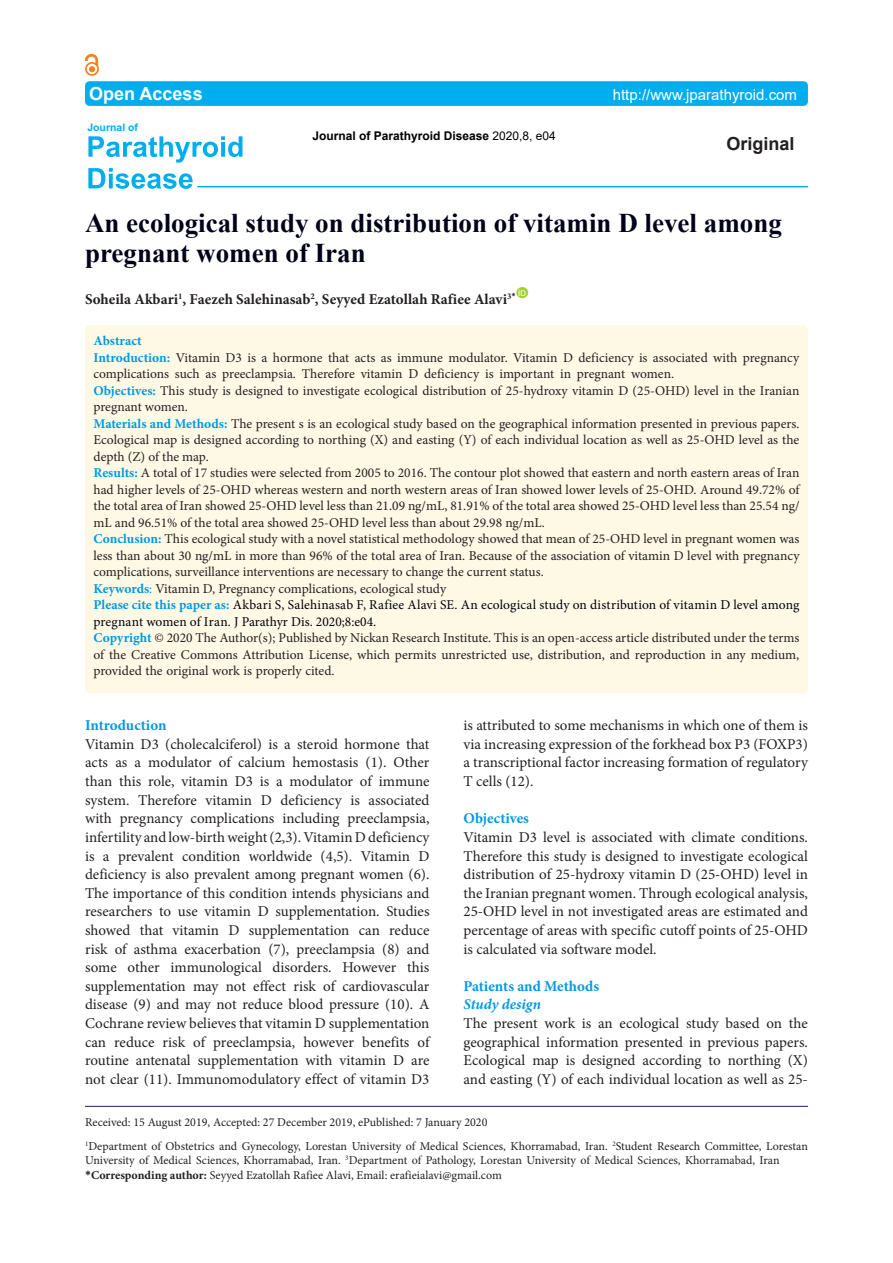
<style>
.page{position:relative;width:893px;height:1263px;background:#fff}
.page>*{position:absolute;margin:0;border:0;box-sizing:border-box;transform-origin:0 0}
.Pa3{font:700 27px/30px "Times New Roman";color:#000118}
.t1{font:700 18px "Arial";color:#fff}
.t2{font:700 18px "Arial";color:#231f20}
.t3{font:15px/18.6px "Minion Pro";color:#231f20;text-align:justify}
.t4{font:700 15px "Minion Pro";color:#231f20}
.t5{font:700 15px "Minion Pro";color:#0099e5}
.t6{font:15px "Arial";color:#fff}
.t7{font:italic 700 15px "Minion Pro";color:#0099e5}
.t8{font:13.5px/16.5px "Minion Pro";letter-spacing:-.005em;color:#231f20;text-align:justify}
.t9{font:13.5px/16.5px "Minion Pro";letter-spacing:.005em;color:#00000b}
.t10{font:700 13.5px "Minion Pro";color:#0099e5}
.t11{font:12px/14.4px "Minion Pro";color:#231f20}
.t12{font:700 12px "Arial";color:#000}
.t13{font:700 10.5px "Arial";color:#00aeef}
.t14{font:7.8px "Arial";color:#fff}
.s1{font-weight:400}
.s2{font-weight:700;color:#0099e5}
.s3{color:#0099e5}
.s4{font-family:"Calibri";font-weight:700}
.s5{font-weight:700}
</style>
<div class="page">
<div style="left:516px;top:287px;width:12px;height:11px;background:#a6ce39;border-radius:50%"></div>
<div style="left:85px;top:325px;width:723px;height:368px;background:#fef9e5;border-radius:5px"></div>
<hr style="left:85px;top:1106px;width:723px;height:1px;background:#261d5c">
<div style="left:85px;top:81px;width:723px;height:25px;background:#00aeef;border-radius:4px"></div>
<hr style="left:197px;top:186px;width:611px;height:1px;background:#00aeef">
<svg style="left:88px;top:136px;width:154px;height:53px"></svg>
<div style="left:85px;top:62px;width:14px;height:14px;border:2px solid #f58220;border-radius:50%"></div>
<svg style="left:85px;top:54px;width:13px;height:18px"></svg>
<p class="t1" style="left:89px;top:81px;width:115px">Open Access</p>
<p class="t6" style="left:613px;top:84px;width:186px">http://www.jparathyroid.com</p>
<p class="t12" style="left:312px;top:127px;width:245px">Journal of Parathyroid Disease <span class="s1">2020,8, e04</span></p>
<p class="t13" style="left:87px;top:121px;width:52px">Journal of</p>
<p class="t2" style="left:727px;top:131px;width:70px">Original</p>
<p class="Pa3" style="left:85px;top:207px;width:698px">An ecological study on distribution of vitamin D level among pregnant women of Iran</p>
<p class="t4" style="left:85px;top:288px;width:432px">Soheila Akbari<sup>1</sup>, Faezeh Salehinasab<sup>2</sup>, Seyyed Ezatollah Rafiee Alavi<sup>3</sup><sup>*</sup></p>
<p class="t14" style="left:518px;top:288px;width:9px">ID</p>
<p class="t10" style="left:94px;top:331px;width:50px">Abstract</p>
<p class="t8" style="left:94px;top:349px;width:707px"><span class="s2">Introduction:</span> Vitamin D3 is a hormone that acts as immune modulator. Vitamin D deficiency is associated with pregnancy complications such as preeclampsia. Therefore vitamin D deficiency is important in pregnant women.</p>
<p class="t8" style="left:94px;top:382px;width:707px"><span class="s2">Objectives:</span> This study is designed to investigate ecological distribution of 25-hydroxy vitamin D (25-OHD) level in the Iranian pregnant women.</p>
<p class="t8" style="left:94px;top:415px;width:707px"><span class="s2">Materials and Methods:</span> The present s is an ecological study based on the geographical information presented in previous papers.<br>Ecological map is designed according to northing (X) and easting (Y) of each individual location as well as 25-OHD level as the depth (Z) of the map.</p>
<p class="t8" style="left:94px;top:464px;width:707px"><span class="s2">Results:</span> A total of 17 studies were selected from 2005 to 2016. The contour plot showed that eastern and north eastern areas of Iran had higher levels of 25-OHD whereas western and north western areas of Iran showed lower levels of 25-OHD. Around 49.72% of the total area of Iran showed 25-OHD level less than 21.09 ng/mL, 81.91% of the total area showed 25-OHD level less than 25.54 ng/ mL and 96.51% of the total area showed 25-OHD level less than about 29.98 ng/mL.</p>
<p class="t8" style="left:94px;top:530px;width:707px"><span class="s2">Conclusion:</span> This ecological study with a novel statistical methodology showed that mean of 25-OHD level in pregnant women was less than about 30 ng/mL in more than 96% of the total area of Iran. Because of the association of vitamin D level with pregnancy complications, surveillance interventions are necessary to change the current status.</p>
<p class="t8" style="left:94px;top:580px;width:354px"><span class="s2">Keywords</span><span class="s3">:</span> Vitamin D, Pregnancy complications, ecological study</p>
<p class="t9" style="left:94px;top:596px;width:707px"><span class="s2">Please cite this paper as:</span> Akbari S, Salehinasab F, Rafiee Alavi SE. An ecological study on distribution of vitamin D level among pregnant women of Iran. J Parathyr Dis. 2020;8:e04.</p>
<p class="t8" style="left:94px;top:629px;width:707px"><span class="s2">Copyright</span> © 2020 The Author(s); Published by Nickan Research Institute. This is an open-access article distributed under the terms of the Creative Commons Attribution License, which permits unrestricted use, distribution, and reproduction in any medium, provided the original work is properly cited.</p>
<p class="t5" style="left:85px;top:715px;width:83px">Introduction</p>
<p class="t3" style="left:85px;top:735px;width:346px">Vitamin D3 (cholecalciferol) is a steroid hormone that acts as a modulator of calcium hemostasis (1). Other than this role, vitamin D3 is a modulator of immune system. Therefore vitamin D deficiency is associated with pregnancy complications including preeclampsia, infertility and low-birth weight (2,3). Vitamin D deficiency is a prevalent condition worldwide (4,5). Vitamin D deficiency is also prevalent among pregnant women (6).<br>The importance of this condition intends physicians and researchers to use vitamin D supplementation. Studies showed that vitamin D supplementation can reduce risk of asthma exacerbation (7), preeclampsia (8) and some other immunological disorders. However this supplementation may not effect risk of cardiovascular disease (9) and may not reduce blood pressure (10). A Cochrane review believes that vitamin D supplementation can reduce risk of preeclampsia, however benefits of routine antenatal supplementation with vitamin D are not clear (11). Immunomodulatory effect of vitamin D3</p>
<p class="t3" style="left:463px;top:716px;width:346px">is attributed to some mechanisms in which one of them is via increasing expression of the forkhead box P3 (FOXP3) a transcriptional factor increasing formation of regulatory T cells (12).</p>
<p class="t5" style="left:463px;top:808px;width:67px">Objectives</p>
<p class="t3" style="left:463px;top:828px;width:346px">Vitamin D3 level is associated with climate conditions.<br>Therefore this study is designed to investigate ecological distribution of 25-hydroxy vitamin D (25-OHD) level in the Iranian pregnant women. Through ecological analysis, 25-OHD level in not investigated areas are estimated and percentage of areas with specific cutoff points of 25-OHD is calculated via software model.</p>
<p class="t5" style="left:463px;top:975px;width:137px">Patients and Methods</p>
<p class="t7" style="left:463px;top:994px;width:79px">Study design</p>
<p class="t3" style="left:463px;top:1014px;width:346px">The present work is an ecological study based on the geographical information presented in previous papers.<br>Ecological map is designed according to northing (X) and easting (Y) of each individual location as well as 25-</p>
<p class="t11" style="left:85px;top:1115px;width:404px">Received: 15 August 2019, Accepted: 27 December 2019, ePublished: 7 January 2020</p>
<p class="t11" style="left:85px;top:1139px;width:724px"><sup>1</sup>Department of Obstetrics and Gynecology, Lorestan University of Medical Sciences, Khorramabad, Iran. <sup>2</sup>Student Research Committee, Lorestan<br>University of Medical Sciences, Khorramabad, Iran. <sup>3</sup>Department of Pathology, Lorestan University of Medical Sciences, Khorramabad, Iran</p>
<p class="t11" style="left:85px;top:1168px;width:418px"><span class="s4">*</span><span class="s5">Corresponding author:</span> Seyyed Ezatollah Rafiee Alavi, Email: erafieialavi@gmail.com</p>
</div>
